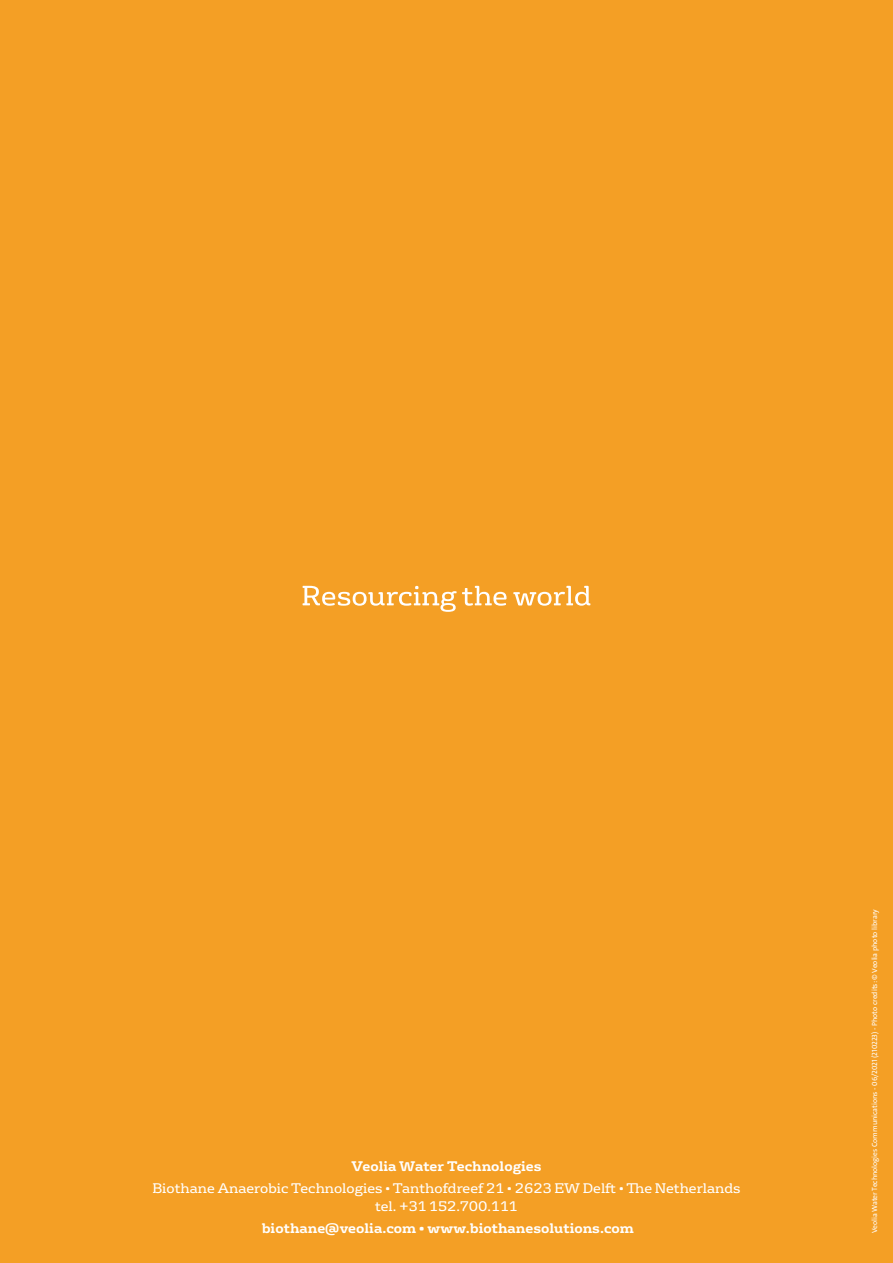
<style>
.page{position:relative;width:893px;height:1263px;background:#f49f25}
.page>*{position:absolute;margin:0;border:0;box-sizing:border-box;transform-origin:0 0}
.t1{font:13.5px/18px "FS Rufus";color:#fff;text-align:center}
.t2{font:700 13.5px "FS Rufus";color:#fff}
.t3{font:7.5px "The Sans Veolia W5 Pla";color:#fff}
</style>
<div class="page">
<svg style="left:303px;top:586px;width:287px;height:26px"></svg>
<p class="t2" style="left:351px;top:1154px;width:192px">Veolia Water Technologies</p>
<p class="t1" style="left:152px;top:1178px;width:590px">Biothane Anaerobic Technologies • Tanthofdreef 21 • 2623 EW Delft • The Netherlands tel. +31 152.700.111</p>
<p class="t2" style="left:262px;top:1216px;width:374px">biothane@veolia.com • www.biothanesolutions.com</p>
<p class="t3" style="left:870px;top:1233px;width:326px;rotate:-90deg">Veolia Water Technologies Communications - 06/2021 (210223) - Photo credits: © Veolia photo library</p>
</div>
